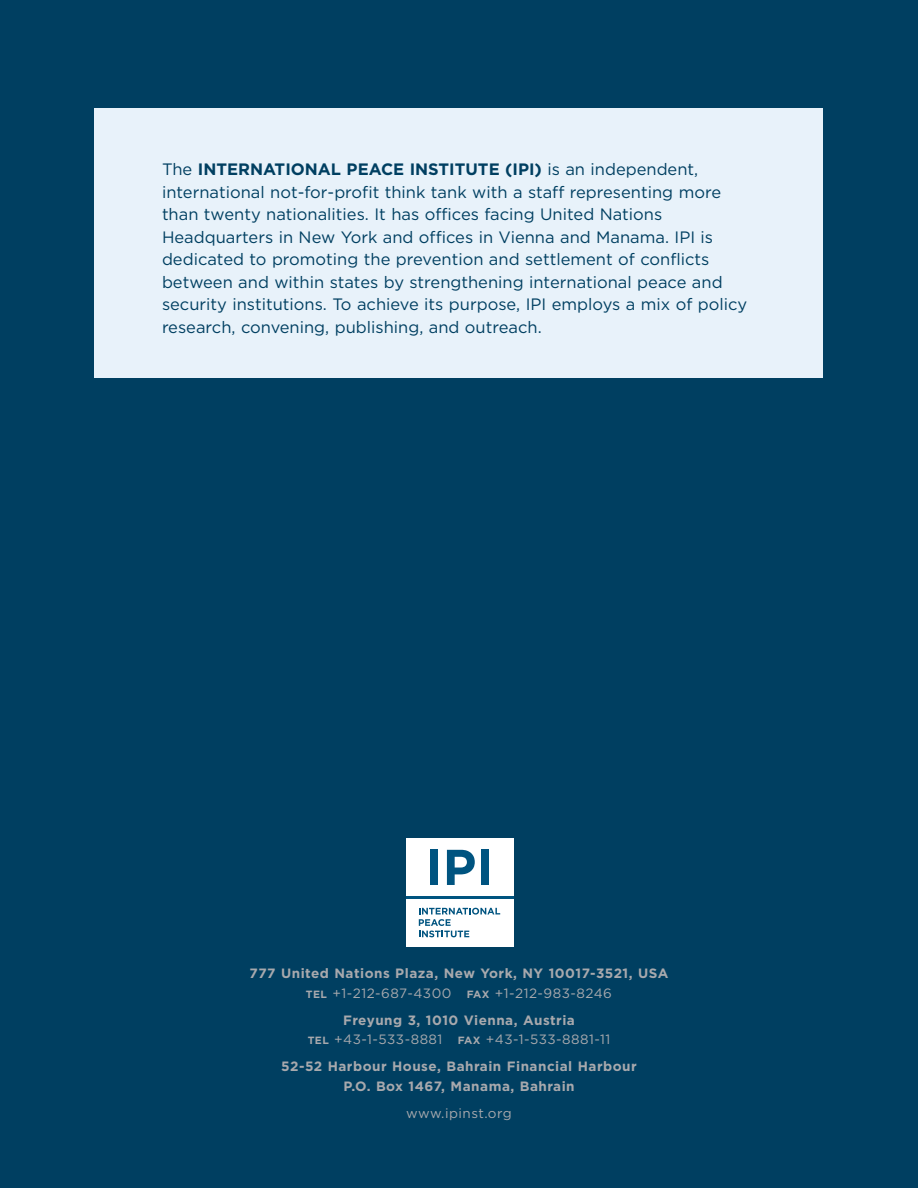
<style>
.page{position:relative;width:918px;height:1188px;background:#003f61}
.page>*{position:absolute;margin:0;border:0;box-sizing:border-box;transform-origin:0 0}
.t1{font:16.5px/22.5px "Gotham";color:#003f61}
.t2{font:700 13.5px/19.5px "Gotham";letter-spacing:.035em;color:#a8a9ad;text-align:center}
.t3{font:13.5px/19.5px "Gotham";letter-spacing:.035em;color:#a8a9ad;text-align:center}
.s1{font-weight:700}
.s2{font-size:10.5px}
.s3{font-weight:400}
.s4{font-weight:700;font-size:10.5px}
</style>
<div class="page">
<div style="left:406px;top:899px;width:108px;height:48px;background:#fff"></div>
<svg style="left:419px;top:908px;width:81px;height:29px"></svg>
<div style="left:406px;top:839px;width:108px;height:57px;background:#fff"></div>
<div style="left:430px;top:850px;width:8px;height:35px;background:#005480"></div>
<svg style="left:447px;top:850px;width:28px;height:35px"></svg>
<div style="left:481px;top:850px;width:8px;height:35px;background:#005480"></div>
<hr style="left:406px;top:896px;width:108px;height:3px;background:#005480">
<div style="left:94px;top:108px;width:730px;height:270px;background:#e8f2fa"></div>
<p class="t1" style="left:162px;top:158px;width:587px">The <span class="s1">INTERNATIONAL PEACE INSTITUTE (IPI)</span> is an independent, international not-for-profit think tank with a staff representing more than twenty nationalities. It has offices facing United Nations Headquarters in New York and offices in Vienna and Manama. IPI is dedicated to promoting the prevention and settlement of conflicts between and within states by strengthening international peace and security institutions. To achieve its purpose, IPI employs a mix of policy research, convening, publishing, and outreach.</p>
<p class="t2" style="left:250px;top:964px;width:420px">777 United Nations Plaza, New York, NY 10017-3521, USA<br><span class="s2">TEL</span> <span class="s3">+1-212-687-4300</span> <span class="s2">FAX</span> <span class="s3">+1-212-983-8246</span></p>
<p class="t3" style="left:308px;top:1010px;width:304px"><span class="s1">Freyung 3, 1010 Vienna, Austria<br></span><span class="s4">TEL</span> +43-1-533-8881 <span class="s4">FAX</span> +43-1-533-8881-11</p>
<p class="t2" style="left:281px;top:1057px;width:357px">52-52 Harbour House, Bahrain Financial Harbour<br>P.O. Box 1467, Manama, Bahrain</p>
<p class="t3" style="left:406px;top:1103px;width:107px">www.ipinst.org</p>
</div>
